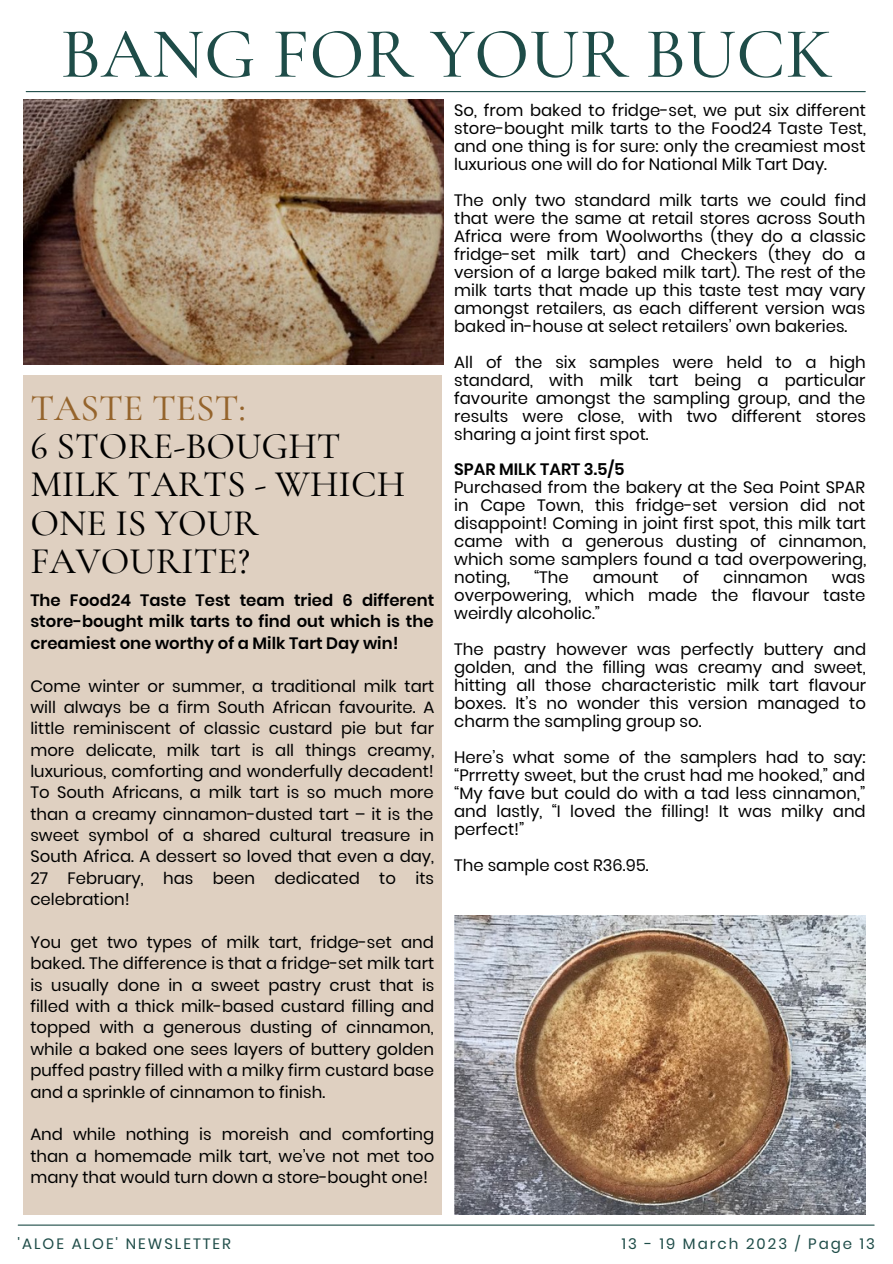
<style>
.page{position:relative;width:893px;height:1264px;background:#fff}
.page>*{position:absolute;margin:0;border:0;box-sizing:border-box;transform-origin:0 0}
.t1{font:500 72px "Cormorant Garamond";color:#1e4c48}
.t2{font:500 37.5px/38.2px "Cormorant Garamond";color:#000}
.t3{font:500 37.5px "Cormorant Garamond";color:#95642c}
.t4{font:16.5px/18px "Poppins";color:#000;text-align:justify}
.t5{font:600 16.5px/21.3px "Poppins";color:#000;text-align:justify}
.t6{font:15px "Poppins";letter-spacing:.135em;color:#1e4c48}
</style>
<div class="page">
<hr style="left:18px;top:1224px;width:856px;height:1px;background:#1e4c48">
<hr style="left:26px;top:91px;width:839px;height:1px;background:#1e4c48">
<div style="left:23px;top:375px;width:418px;height:839px;background:#dfd0c1"></div>
<img style="left:24px;top:99px;width:419px;height:266px">
<img style="left:454px;top:915px;width:411px;height:299px">
<h1 class="t1" style="left:60px;top:10px;width:773px">BANG FOR YOUR BUCK</h1>
<h2 class="t3" style="left:30px;top:385px;width:217px">TASTE TEST:</h2>
<h2 class="t2" style="left:30px;top:427px;width:376px">6 STORE-BOUGHT<br>MILK TARTS - WHICH<br>ONE IS YOUR<br>FAVOURITE?</h2>
<p class="t5" style="left:30px;top:589px;width:405px">The Food24 Taste Test team tried 6 different store-bought milk tarts to find out which is the creamiest one worthy of a Milk Tart Day win!</p>
<p class="t4" style="left:30px;top:675px;width:405px;line-height:21.3px">Come winter or summer, a traditional milk tart will always be a firm South African favourite. A little reminiscent of classic custard pie but far more delicate, milk tart is all things creamy, luxurious, comforting and wonderfully decadent!<br>To South Africans, a milk tart is so much more than a creamy cinnamon-dusted tart – it is the sweet symbol of a shared cultural treasure in South Africa. A dessert so loved that even a day, 27 February, has been dedicated to its celebration!</p>
<p class="t4" style="left:30px;top:931px;width:405px;line-height:21.3px">You get two types of milk tart, fridge-set and baked. The difference is that a fridge-set milk tart is usually done in a sweet pastry crust that is filled with a thick milk-based custard filling and topped with a generous dusting of cinnamon, while a baked one sees layers of buttery golden puffed pastry filled with a milky firm custard base and a sprinkle of cinnamon to finish.</p>
<p class="t4" style="left:30px;top:1123px;width:405px;line-height:21.3px">And while nothing is moreish and comforting than a homemade milk tart, we’ve not met too many that would turn down a store-bought one!</p>
<p class="t4" style="left:454px;top:101px;width:413px">So, from baked to fridge-set, we put six different store-bought milk tarts to the Food24 Taste Test, and one thing is for sure: only the creamiest most luxurious one will do for National Milk Tart Day.</p>
<p class="t4" style="left:454px;top:191px;width:413px">The only two standard milk tarts we could find that were the same at retail stores across South Africa were from Woolworths (they do a classic fridge-set milk tart) and Checkers (they do a version of a large baked milk tart). The rest of the milk tarts that made up this taste test may vary amongst retailers, as each different version was baked in-house at select retailers’ own bakeries.</p>
<p class="t4" style="left:454px;top:353px;width:413px">All of the six samples were held to a high standard, with milk tart being a particular favourite amongst the sampling group, and the results were close, with two different stores sharing a joint first spot.</p>
<p class="t5" style="left:454px;top:459px;width:172px">SPAR MILK TART 3.5/5</p>
<p class="t4" style="left:454px;top:478px;width:413px">Purchased from the bakery at the Sea Point SPAR in Cape Town, this fridge-set version did not disappoint! Coming in joint first spot, this milk tart came with a generous dusting of cinnamon, which some samplers found a tad overpowering, noting,</p>
<p class="t4" style="left:534px;top:568px;width:36px">“The</p>
<p class="t4" style="left:593px;top:568px;width:67px">amount</p>
<p class="t4" style="left:682px;top:568px;width:18px">of</p>
<p class="t4" style="left:723px;top:568px;width:86px">cinnamon</p>
<p class="t4" style="left:454px;top:568px;width:413px;text-indent:377px">was overpowering, which made the flavour taste weirdly alcoholic.”</p>
<p class="t4" style="left:454px;top:640px;width:413px">The pastry however was perfectly buttery and golden, and the filling was creamy and sweet, hitting all those characteristic milk tart flavour boxes. It’s no wonder this version managed to charm the sampling group so.</p>
<p class="t4" style="left:454px;top:748px;width:413px">Here’s what some of the samplers had to say: “Prrretty sweet, but the crust had me hooked,” and “My fave but could do with a tad less cinnamon,” and lastly, “I loved the filling! It was milky and perfect!”</p>
<p class="t4" style="left:454px;top:856px;width:196px">The sample cost R36.95.</p>
<p class="t6" style="left:18px;top:1233px;width:215px">'ALOE ALOE' NEWSLETTER</p>
<p class="t6" style="left:622px;top:1233px;width:254px">13 - 19 March 2023 / Page 13</p>
</div>
